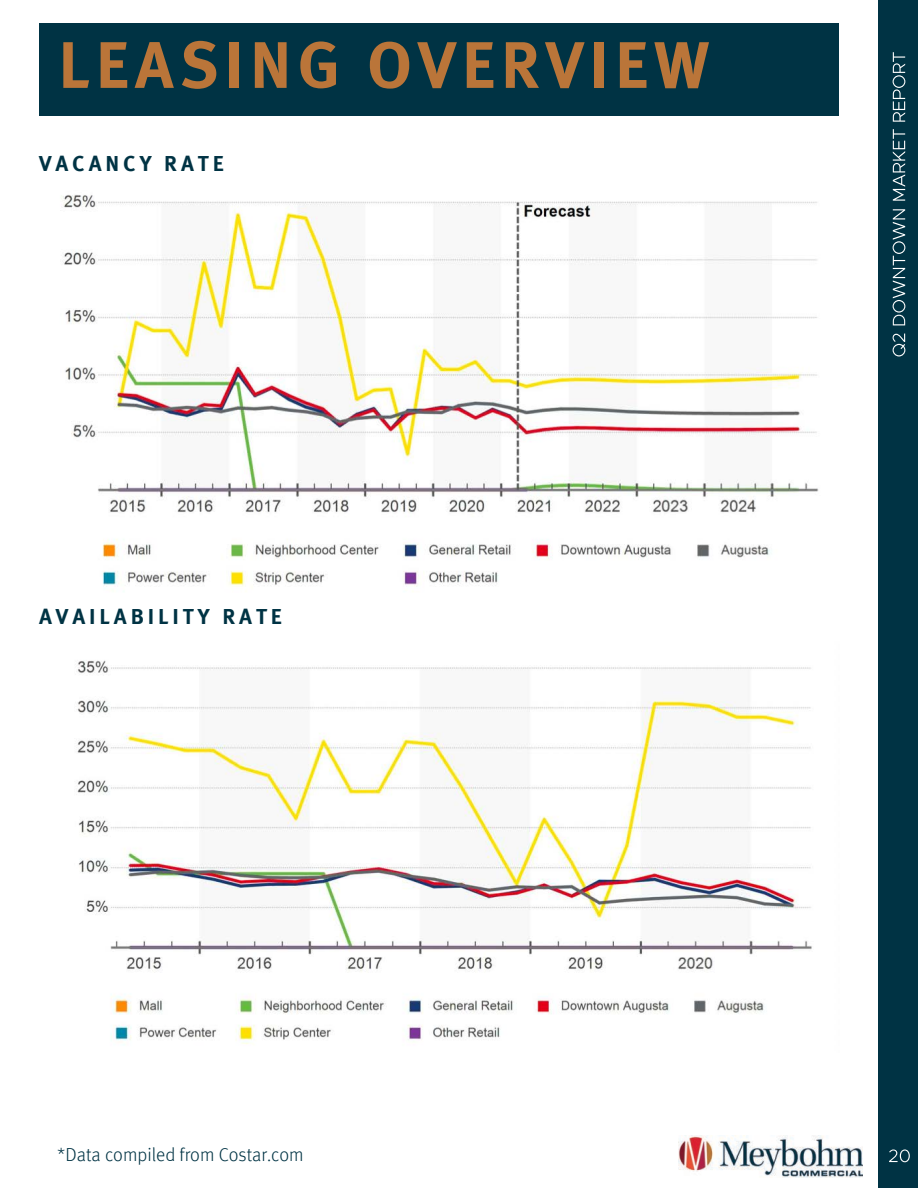
<style>
.page{position:relative;width:918px;height:1188px;background:#fff}
.page>*{position:absolute;margin:0;border:0;box-sizing:border-box;transform-origin:0 0}
.t1{font:700 65.7px "Meta Pro";letter-spacing:.09em;color:#ba7539}
.t2{font:700 21.75px "Meta Pro";letter-spacing:.18em;color:#034}
.t3{font:300 18.75px "Meta Pro";color:#034}
</style>
<div class="page">
<div style="left:39px;top:24px;width:800px;height:92px;background:#034"></div>
<div style="left:879px;top:0;width:39px;height:1188px;background:#034"></div>
<img style="left:678px;top:1135px;width:185px;height:42px">
<svg style="left:889px;top:1149px;width:21px;height:13px"></svg>
<img style="left:62px;top:195px;width:757px;height:397px">
<img style="left:77px;top:660px;width:735px;height:384px">
<svg style="left:893px;top:334px;width:12px;height:22px"></svg>
<svg style="left:893px;top:209px;width:12px;height:116px"></svg>
<svg style="left:893px;top:129px;width:12px;height:72px"></svg>
<svg style="left:893px;top:52px;width:12px;height:70px"></svg>
<h1 class="t1" style="left:58px;top:38px;width:652px">LEASING OVERVIEW</h1>
<p class="t2" style="left:39px;top:154px;width:186px">VACANCY RATE</p>
<p class="t2" style="left:39px;top:608px;width:244px">AVAILABILITY RATE</p>
<p class="t3" style="left:57px;top:1147px;width:248px">*Data compiled from Costar.com</p>
</div>
